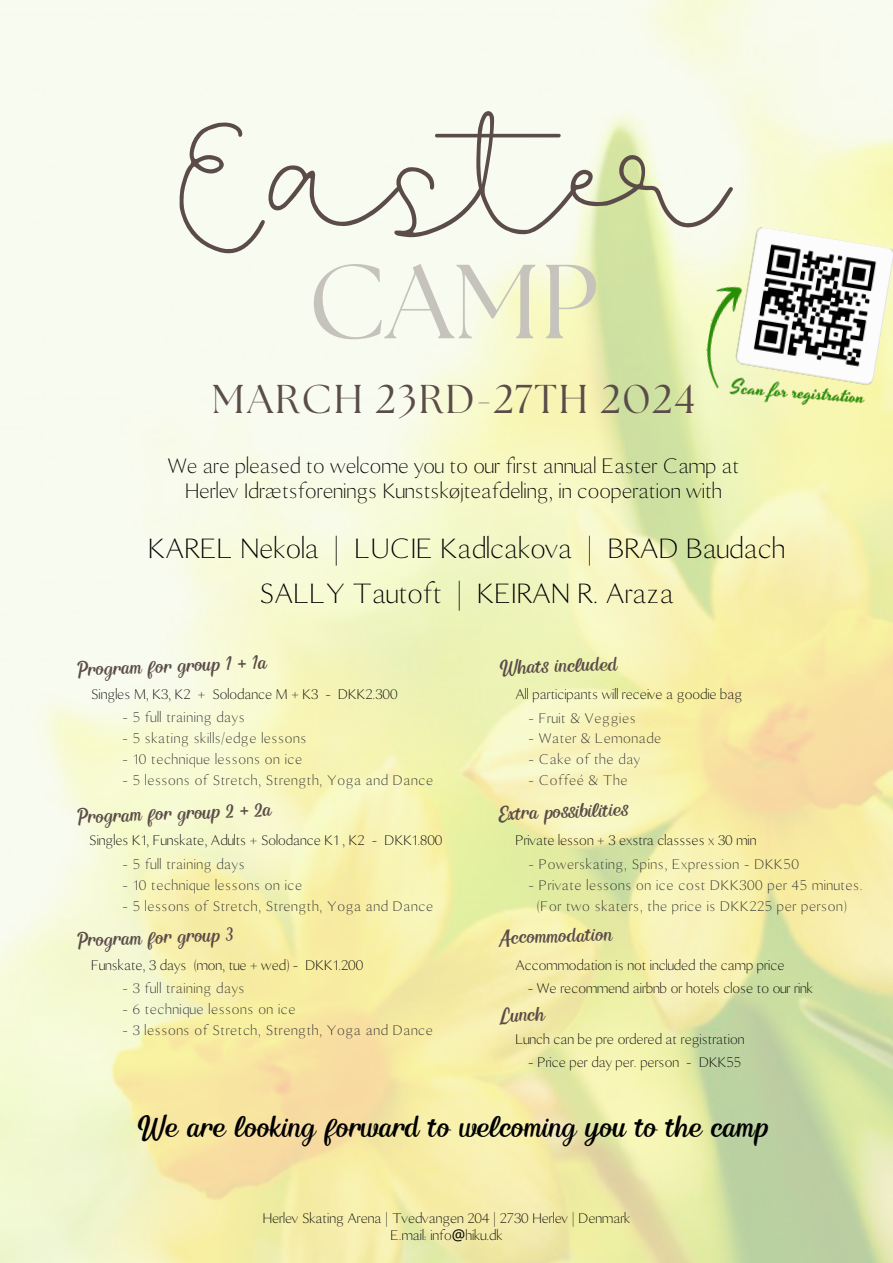
<style>
.page{position:relative;width:893px;height:1263px;background:#fff}
.page>*{position:absolute;margin:0;border:0;box-sizing:border-box;transform-origin:0 0}
.t1{font:180.82px "Beautiful";color:#5b4c49}
.t2{font:105px "The Seasons";color:#c5c3bb}
.t3{font:40.2px "The Seasons";letter-spacing:.055em;color:#5b4c49}
.t4{font:30px "Maleah";color:#000}
.t5{font:30px "Kingsman";color:#000}
.t6{font:22.5px/25.3px "Maleah";color:#000;text-align:center}
.t7{font:19.5px "Kingsman";color:#5b4c49}
.t8{font:15px "Maleah";letter-spacing:.04em;color:#262728}
.t9{font:15px "Maleah";color:#000}
.s1{font-family:"Noto Sans"}
</style>
<div class="page">
<img style="left:696px;top:222px;width:197px;height:220px">
<h1 class="t1" style="left:180px;top:67px;width:549px">Easter</h1>
<p class="t2" style="left:308px;top:254px;width:292px">CAMP</p>
<h2 class="t3" style="left:212px;top:381px;width:485px">MARCH 23RD-27TH 2024</h2>
<h3 class="t6" style="left:168px;top:452px;width:573px">We are pleased to welcome you to our first annual Easter Camp at<br>Herlev Idrætsforenings Kunstskøjteafdeling, in cooperation with</h3>
<h5 class="t4" style="left:148px;top:530px;width:638px">KAREL Nekola | LUCIE Kadlcakova | BRAD Baudach</h5>
<p class="t4" style="left:260px;top:575px;width:416px">SALLY Tautoft | KEIRAN R. Araza</p>
<h4 class="t7" style="left:78px;top:656px;width:190px;rotate:-2deg">Program for group 1 + 1a</h4>
<p class="t9" style="left:91px;top:684px;width:308px">Singles M, K3, K2 + Solodance M + K3 - DKK2.300</p>
<h4 class="t8" style="left:122px;top:708px;width:124px">- 5 full training days</h4>
<h4 class="t8" style="left:122px;top:729px;width:185px">- 5 skating skills/edge lessons</h4>
<h6 class="t8" style="left:122px;top:749px;width:181px">- 10 technique lessons on ice</h6>
<p class="t8" style="left:122px;top:770px;width:312px">- 5 lessons of Stretch, Strength, Yoga and Dance</p>
<p class="t7" style="left:500px;top:655px;width:119px;rotate:-2deg">Whats included</p>
<p class="t9" style="left:515px;top:684px;width:228px">All participants will receive a goodie bag</p>
<p class="t8" style="left:528px;top:708px;width:109px">- Fruit &amp; Veggies</p>
<p class="t8" style="left:528px;top:729px;width:134px">- Water &amp; Lemonade</p>
<h6 class="t8" style="left:528px;top:750px;width:113px">- Cake of the day</h6>
<p class="t8" style="left:528px;top:771px;width:101px">- Coffeé &amp; The</p>
<p class="t7" style="left:78px;top:804px;width:195px;rotate:-2deg">Program for group 2 + 2a</p>
<p class="t9" style="left:89px;top:831px;width:355px">Singles K1, Funskate, Adults + Solodance K1 , K2 - DKK1.800</p>
<h6 class="t9" style="left:515px;top:831px;width:242px">Private lesson + 3 exstra classses x 30 min</h6>
<p class="t7" style="left:498px;top:801px;width:131px;rotate:-2deg">Extra possibilities</p>
<p class="t8" style="left:122px;top:855px;width:124px">- 5 full training days</p>
<p class="t8" style="left:122px;top:875px;width:181px">- 10 technique lessons on ice</p>
<p class="t8" style="left:122px;top:896px;width:312px">- 5 lessons of Stretch, Strength, Yoga and Dance</p>
<p class="t7" style="left:78px;top:927px;width:157px;rotate:-2deg">Program for group 3</p>
<p class="t9" style="left:91px;top:955px;width:274px">Funskate, 3 days (mon, tue + wed) - DKK1.200</p>
<p class="t8" style="left:122px;top:979px;width:124px">- 3 full training days</p>
<p class="t8" style="left:122px;top:999px;width:175px">- 6 technique lessons on ice</p>
<h6 class="t8" style="left:122px;top:1020px;width:312px">- 3 lessons of Stretch, Strength, Yoga and Dance</h6>
<h6 class="t8" style="left:528px;top:855px;width:272px">- Powerskating, Spins, Expression - DKK50</h6>
<p class="t8" style="left:528px;top:875px;width:336px">- Private lessons on ice cost DKK300 per 45 minutes.</p>
<p class="t8" style="left:537px;top:896px;width:311px">(For two skaters, the price is DKK225 per person)</p>
<p class="t7" style="left:500px;top:925px;width:113px;rotate:-2deg">Accommodation</p>
<p class="t9" style="left:515px;top:955px;width:270px">Accommodation is not included the camp price</p>
<p class="t9" style="left:528px;top:978px;width:287px">- We recommend airbnb or hotels close to our rink</p>
<h6 class="t7" style="left:500px;top:1002px;width:46px;rotate:-2deg">Lunch</h6>
<p class="t9" style="left:515px;top:1029px;width:230px">Lunch can be pre ordered at registration</p>
<p class="t9" style="left:528px;top:1053px;width:214px">- Price per day per. person - DKK55</p>
<h6 class="t5" style="left:138px;top:1107px;width:631px">We are looking forward to welcoming you to the camp</h6>
<p class="t9" style="left:263px;top:1209px;width:369px">Herlev Skating Arena | Tvedvangen 204 | 2730 Herlev | Denmark</p>
<p class="t9" style="left:390px;top:1226px;width:114px">E.mail: info<span class="s1">@</span>hiku.dk</p>
</div>
